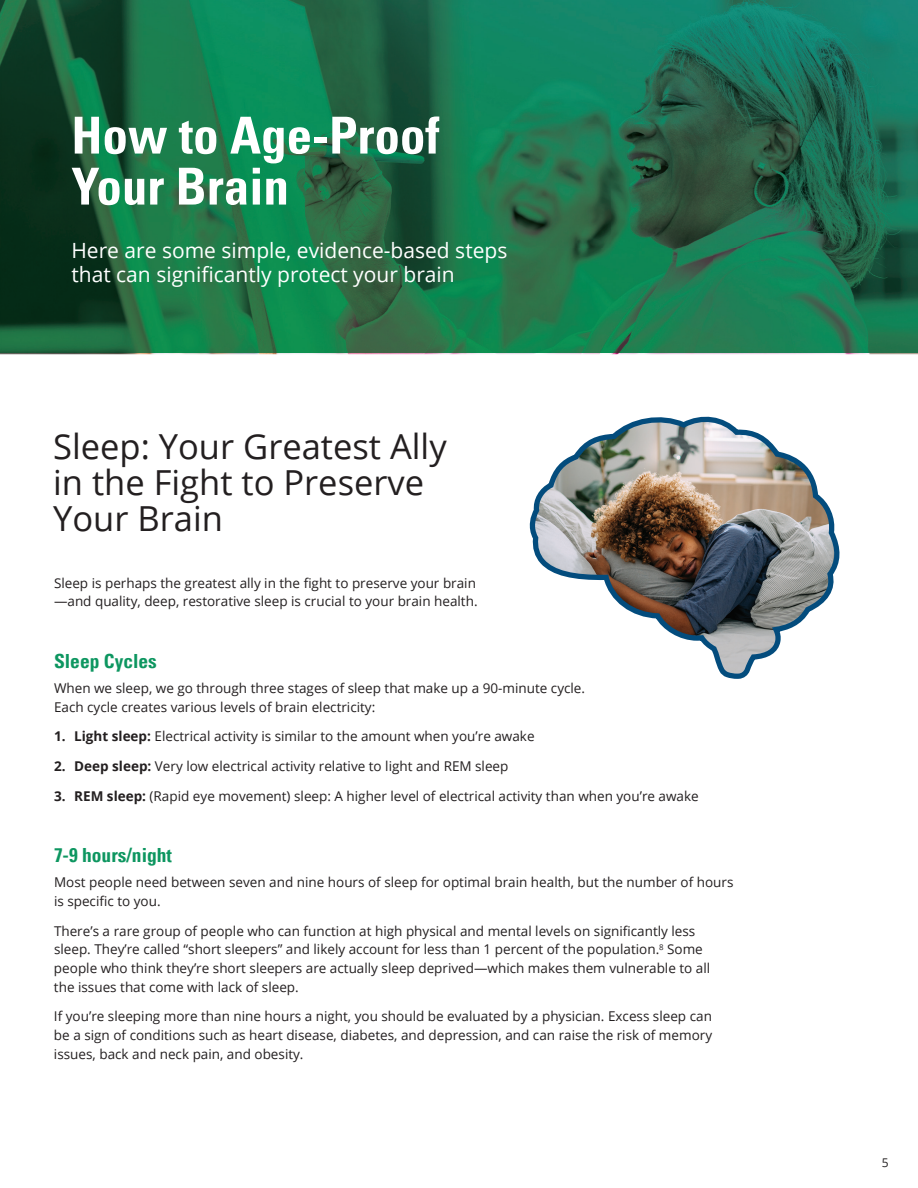
<style>
.page{position:relative;width:918px;height:1188px;background:#fff}
.page>*{position:absolute;margin:0;border:0;box-sizing:border-box;transform-origin:0 0}
.t1{font:700 condensed 51px/51px "Univers LT Pro";color:#fff}
.t2{font:34.5px/36px "Open Sans";color:#231f20}
.t3{font:21px/24px "Open Sans";color:#fff}
.t4{font:700 condensed 19.5px "Univers LT Pro";color:#0d9660}
.t5{font:13.5px/18.8px "Open Sans";color:#231f20}
.t6{font:12px "Open Sans";color:#231f20}
.s1{font-weight:700}
</style>
<div class="page">
<img style="left:0;top:0;width:918px;height:352px">
<img style="left:530px;top:416px;width:309px;height:263px">
<h1 class="t1" style="left:71px;top:109px;width:370px">How to Age-Proof<br>Your Brain</h1>
<h3 class="t3" style="left:71px;top:237px;width:437px">Here are some simple, evidence-based steps that can significantly protect your brain</h3>
<h2 class="t2" style="left:53px;top:428px;width:395px">Sleep: Your Greatest Ally in the Fight to Preserve<br>Your Brain</h2>
<p class="t5" style="left:54px;top:573px;width:425px">Sleep is perhaps the greatest ally in the fight to preserve your brain —and quality, deep, restorative sleep is crucial to your brain health.</p>
<h3 class="t4" style="left:54px;top:649px;width:104px">Sleep Cycles</h3>
<p class="t5" style="left:54px;top:679px;width:533px">When we sleep, we go through three stages of sleep that make up a 90-minute cycle.<br>Each cycle creates various levels of brain electricity:</p>
<p class="t5" style="left:54px;top:727px;width:482px"><span class="s1">1. Light sleep:</span> Electrical activity is similar to the amount when you’re awake</p>
<p class="t5" style="left:54px;top:756px;width:456px"><span class="s1">2. Deep sleep:</span> Very low electrical activity relative to light and REM sleep</p>
<p class="t5" style="left:54px;top:786px;width:646px"><span class="s1">3. REM sleep:</span> (Rapid eye movement) sleep: A higher level of electrical activity than when you’re awake</p>
<h3 class="t4" style="left:54px;top:843px;width:120px">7-9 hours/night</h3>
<p class="t5" style="left:54px;top:873px;width:681px">Most people need between seven and nine hours of sleep for optimal brain health, but the number of hours is specific to you.</p>
<p class="t5" style="left:54px;top:921px;width:658px">There’s a rare group of people who can function at high physical and mental levels on significantly less sleep. They’re called “short sleepers” and likely account for less than 1 percent of the population.<sup>8</sup> Some people who think they’re short sleepers are actually sleep deprived—which makes them vulnerable to all the issues that come with lack of sleep.</p>
<p class="t5" style="left:54px;top:1007px;width:660px;text-align:justify">If you’re sleeping more than nine hours a night, you should be evaluated by a physician. Excess sleep can be a sign of conditions such as heart disease, diabetes, and depression, and can raise the risk of memory issues, back and neck pain, and obesity.</p>
<p class="t6" style="left:882px;top:1154px;width:8px">5</p>
</div>
